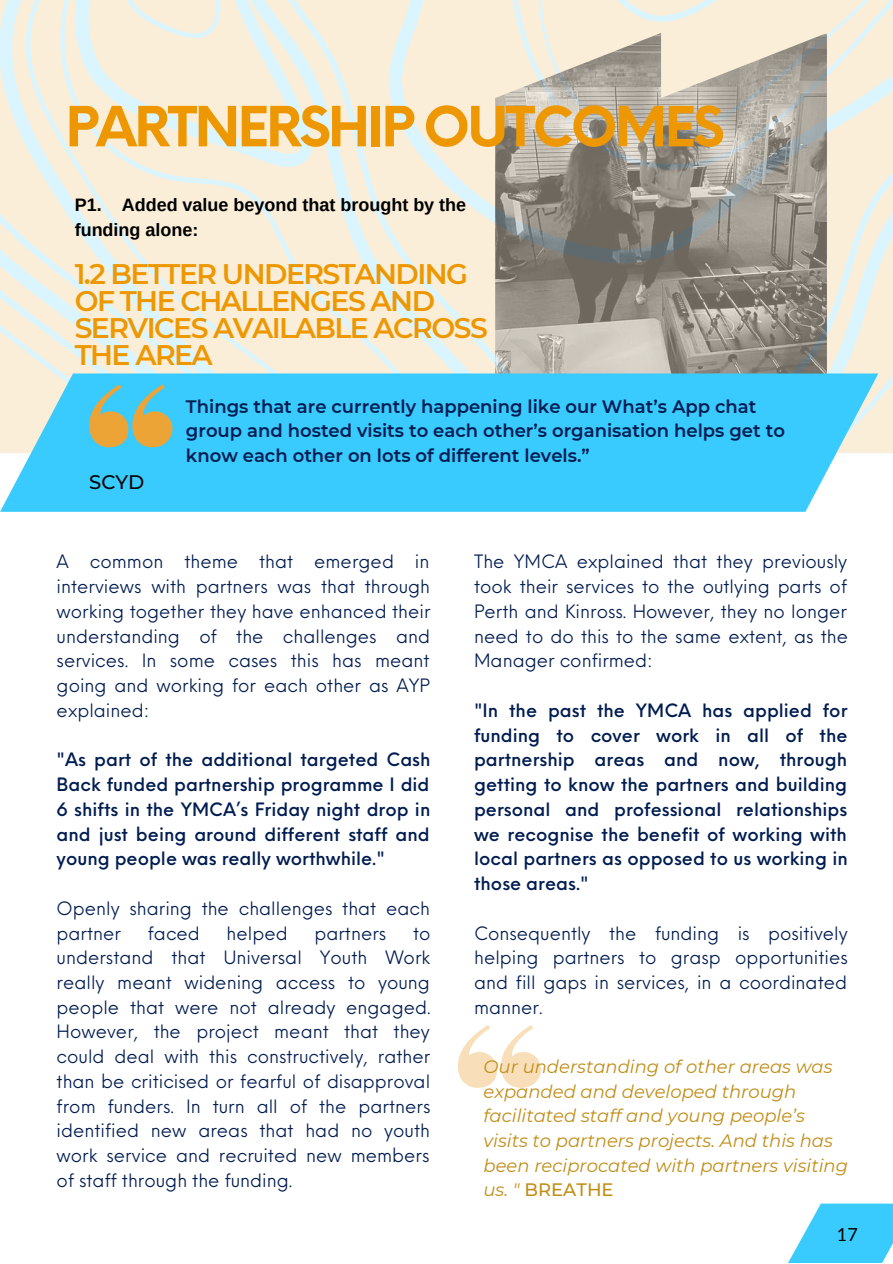
<style>
.page{position:relative;width:893px;height:1264px;background:#fff}
.page>*{position:absolute;margin:0;border:0;box-sizing:border-box;transform-origin:0 0}
.t1{font:700 54px "Neue Einstellung";letter-spacing:-.055em;color:#ed9802}
.t2{font:600 28.35px/27px "Montserrat";letter-spacing:-.055em;color:#ed9802}
.t3{font:500 19.5px "Montserrat";color:#000}
.t4{font:18px/24.8px "Neue Einstellung";color:#011c50;text-align:justify}
.t5{font:500 18px/24.8px "Neue Einstellung";color:#011c50;text-align:justify}
.t6{font:italic 18px/24.8px "Montserrat";color:#c08d16}
.t7{font:600 18px/24.8px "Montserrat";color:#011c50}
.t8{font:700 18px/24.8px "Arimo";color:#000}
.t9{font:18px "Lato";color:#000}
.s1{font-weight:500;font-style:normal}
</style>
<div class="page">
<svg style="left:0;top:0;width:892px;height:453px;background:#f3eddd"></svg>
<img style="left:495px;top:33px;width:331px;height:340px">
<svg style="left:0;top:373px;width:878px;height:139px;background:#4acdfc"></svg>
<svg style="left:89px;top:384px;width:83px;height:63px;background:#95b696"></svg>
<svg style="left:458px;top:1025px;width:83px;height:62px"></svg>
<svg style="left:788px;top:1203px;width:104px;height:59px"></svg>
<h1 class="t1" style="left:65px;top:78px;width:660px">PARTNERSHIP OUTCOMES</h1>
<p class="t8" style="left:75px;top:192px;width:393px">P1. Added value beyond that brought by the funding alone:</p>
<h2 class="t2" style="left:75px;top:260px;width:414px">1.2 BETTER UNDERSTANDING<br>OF THE CHALLENGES AND<br>SERVICES AVAILABLE ACROSS<br>THE AREA</h2>
<p class="t3" style="left:89px;top:470px;width:57px">SCYD</p>
<p class="t7" style="left:186px;top:394px;width:600px">Things that are currently happening like our What’s App chat group and hosted visits to each other’s organisation helps get to know each other on lots of different levels.”</p>
<p class="t4" style="left:57px;top:547px;width:375px">A common theme that emerged in interviews with partners was that through working together they have enhanced their understanding of the challenges and services. In some cases this has meant going and working for each other as AYP explained:</p>
<p class="t5" style="left:57px;top:745px;width:375px">"As part of the additional targeted Cash Back funded partnership programme I did 6 shifts in the YMCA’s Friday night drop in and just being around different staff and young people was really worthwhile."</p>
<p class="t4" style="left:57px;top:894px;width:375px">Openly sharing the challenges that each partner</p>
<p class="t4" style="left:148px;top:918px;width:54px">faced</p>
<p class="t4" style="left:226px;top:918px;width:63px">helped</p>
<p class="t4" style="left:314px;top:918px;width:73px">partners</p>
<p class="t4" style="left:57px;top:918px;width:375px;text-indent:356px">to understand that Universal Youth Work really meant widening access to young people that were not already engaged.<br>However, the project meant that they could deal with this constructively, rather than be criticised or fearful of disapproval from funders. In turn all of the partners identified new areas that had no youth work service and recruited new members of staff through the funding.</p>
<p class="t4" style="left:474px;top:547px;width:375px">The YMCA explained that they previously took their services to the outlying parts of Perth and Kinross. However, they no longer need to do this to the same extent, as the Manager confirmed:</p>
<p class="t5" style="left:474px;top:696px;width:375px">"In the past the YMCA has applied for funding to cover work in all of the partnership areas and now, through getting to know the partners and building personal and professional relationships we recognise the benefit of working with local partners as opposed to us working in those areas."</p>
<p class="t4" style="left:474px;top:918px;width:375px">Consequently the funding is positively helping partners to grasp opportunities and fill gaps in services, in a coordinated manner.</p>
<p class="t6" style="left:483px;top:1053px;width:366px">Our understanding of other areas was expanded and developed through facilitated staff and young people’s visits to partners projects. And this has been reciprocated with partners visiting us. " <span class="s1">BREATHE</span></p>
<p class="t9" style="left:836px;top:1223px;width:22px">17</p>
</div>
